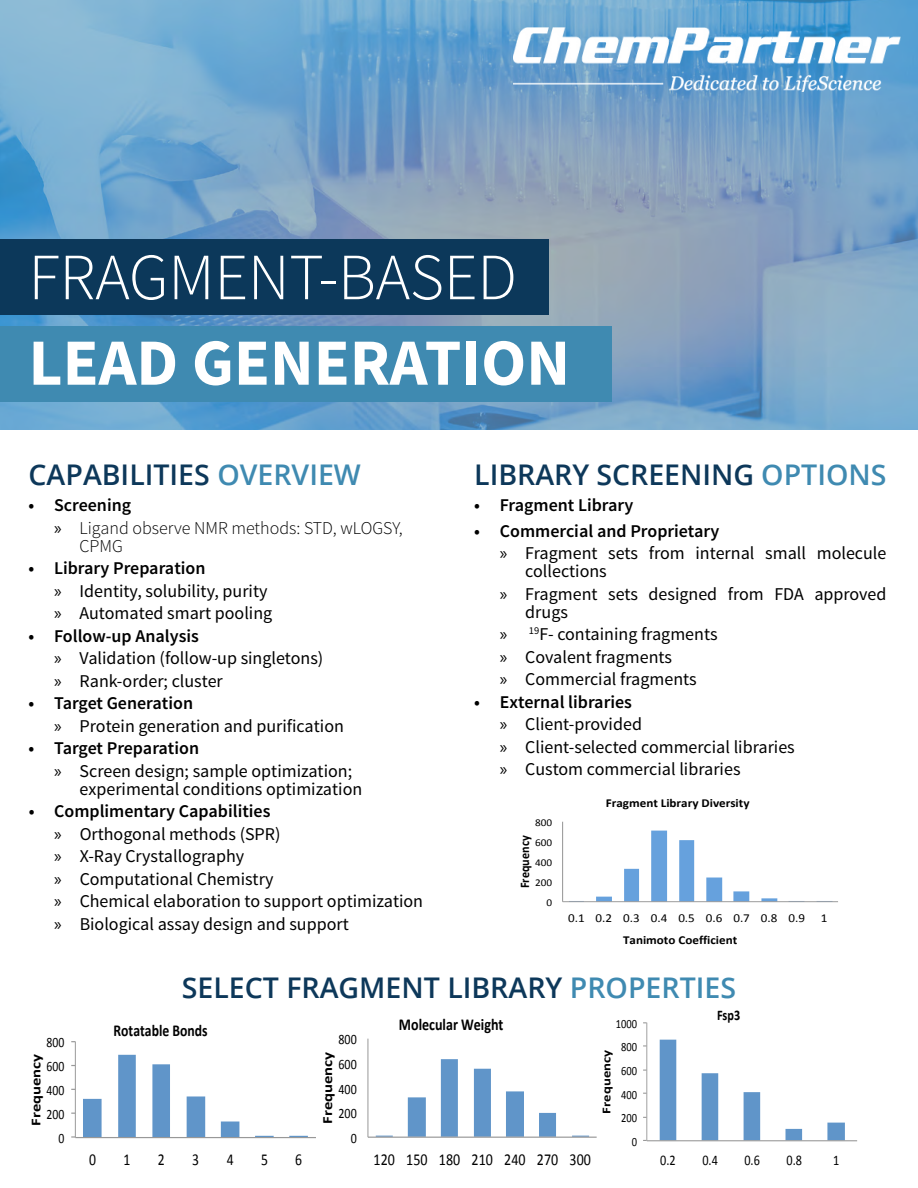
<style>
.page{position:relative;width:918px;height:1188px;background:#fff}
.page>*{position:absolute;margin:0;border:0;box-sizing:border-box;transform-origin:0 0}
.t1{font:700 66px "Source Sans Pro";color:#fff}
.t2{font:300 66px "Source Sans Pro";color:#fff}
.t3{font:600 28.5px "Open Sans";color:#0d385a}
.t4{font:18px/22.5px "Source Sans Pro";color:#000}
.t5{font:300 18px/22.5px "Source Sans Pro";color:#000}
.t6{font:600 18px "Source Sans Pro";color:#000}
.t7{font:16.65px "Calibri";color:#000;scale:.84 1}
.t8{font:700 16.65px "Calibri";color:#000;scale:.84 1}
.t9{font:700 16.65px "Calibri";color:#000;scale:.82 1}
.t10{font:16.65px "Calibri";color:#000;scale:.82 1}
.t11{font:14.7px "Calibri";color:#000;scale:.83 1}
.t12{font:700 14.7px "Calibri";color:#000;scale:.83 1}
.t13{font:14.4px "Calibri";color:#000;scale:.84 1}
.t14{font:14.25px "Calibri";color:#000;scale:.82 1}
.t15{font:700 13.95px "Calibri";color:#000;scale:1.19 1}
.t16{font:700 13.65px "Calibri";color:#000;scale:1.22 1}
.t17{font:700 13.05px "Calibri";color:#000;scale:.93 1}
.t18{font:12.6px "Calibri";color:#000;scale:.83 1}
.t19{font:700 12.3px "Calibri";color:#000;scale:1.2 1}
.t20{font:700 12.15px "Calibri";color:#000;scale:1.08 1}
.t21{font:12.15px "Calibri";color:#000;scale:1.08 1}
.t22{font:10.5px "Calibri";color:#000;scale:1.08 1}
.s1{color:#3f8ab1}
.s2{font-weight:600}
.s3{font-family:"Myriad Pro";font-weight:400}
.s4{font-family:"Myriad Pro"}
</style>
<div class="page">
<svg style="left:660px;top:1040px;width:185px;height:100px"></svg>
<hr style="left:646px;top:1023px;width:1px;height:118px;background:#989898">
<hr style="left:647px;top:1140px;width:210px;height:1px;background:#989898">
<svg style="left:376px;top:1059px;width:213px;height:78px"></svg>
<hr style="left:367px;top:1039px;width:1px;height:98px;background:#989898">
<hr style="left:368px;top:1137px;width:229px;height:1px;background:#989898">
<svg style="left:0;top:0;width:918px;height:429px;background:#78a4c7"></svg>
<img style="left:513px;top:27px;width:387px;height:65px">
<div style="left:0;top:240px;width:549px;height:75px;background:#0c385a"></div>
<div style="left:0;top:327px;width:612px;height:75px;background:#3f8ab1"></div>
<svg style="left:596px;top:831px;width:182px;height:70px"></svg>
<hr style="left:562px;top:822px;width:1px;height:80px;background:#989898">
<hr style="left:563px;top:901px;width:275px;height:1px;background:#989898">
<svg style="left:83px;top:1055px;width:225px;height:82px"></svg>
<hr style="left:75px;top:1041px;width:1px;height:97px;background:#989898">
<hr style="left:75px;top:1137px;width:241px;height:1px;background:#989898">
<h1 class="t2" style="left:29px;top:237px;width:490px">FRAGMENT-BASED</h1>
<h1 class="t1" style="left:29px;top:320px;width:543px">LEAD GENERATION</h1>
<h2 class="t3" style="left:29px;top:455px;width:334px">CAPABILITIES <span class="s1">OVERVIEW</span></h2>
<p class="t5" style="left:54px;top:494px;width:350px;text-indent:-26px"><span class="s2">• Screening<br></span><span class="s3">»</span> Ligand observe NMR methods: STD, wLOGSY,</p>
<p class="t5" style="left:80px;top:535px;width:45px">CPMG</p>
<p class="t4" style="left:54px;top:558px;width:220px;text-indent:-26px"><span class="s2">• Library Preparation<br></span><span class="s4">»</span> Identity, solubility, purity <span class="s4">»</span> Automated smart pooling</p>
<p class="t4" style="left:54px;top:625px;width:271px;text-indent:-26px"><span class="s2">• Follow-up Analysis<br></span><span class="s4">»</span> Validation (follow-up singletons) <span class="s4">»</span> Rank-order; cluster</p>
<p class="t4" style="left:54px;top:693px;width:291px;text-indent:-26px"><span class="s2">• Target Generation<br></span><span class="s4">»</span> Protein generation and purification</p>
<p class="t4" style="left:54px;top:738px;width:300px;text-indent:-26px"><span class="s2">• Target Preparation<br></span><span class="s4">»</span> Screen design; sample optimization;</p>
<p class="t4" style="left:80px;top:778px;width:284px">experimental conditions optimization</p>
<p class="t4" style="left:54px;top:801px;width:370px;text-indent:-26px"><span class="s2">• Complimentary Capabilities<br></span><span class="s4">»</span> Orthogonal methods (SPR)<br><span class="s4">»</span> X-Ray Crystallography<br><span class="s4">»</span> Computational Chemistry<br><span class="s4">»</span> Chemical elaboration to support optimization <span class="s4">»</span> Biological assay design and support</p>
<h2 class="t3" style="left:474px;top:455px;width:414px">LIBRARY SCREENING <span class="s1">OPTIONS</span></h2>
<p class="t6" style="left:474px;top:494px;width:161px">• Fragment Library</p>
<p class="t4" style="left:500px;top:520px;width:388px;text-indent:-26px"><span class="s2">• Commercial and Proprietary<br></span><span class="s4">»</span> Fragment sets from internal small molecule</p>
<p class="t4" style="left:500px;top:561px;width:388px;text-indent:26px">collections<br><span class="s4">»</span> Fragment sets designed from FDA approved</p>
<p class="t4" style="left:500px;top:601px;width:219px;text-indent:26px">drugs<br><span class="s4">»</span> <sup>19</sup>F- containing fragments <span class="s4">»</span> Covalent fragments<br><span class="s4">»</span> Commercial fragments</p>
<p class="t4" style="left:500px;top:691px;width:297px;text-indent:-26px"><span class="s2">• External libraries<br></span><span class="s4">»</span> Client-provided<br><span class="s4">»</span> Client-selected commercial libraries <span class="s4">»</span> Custom commercial libraries</p>
<p class="t22" style="left:535px;top:816px;width:17px">800</p>
<p class="t17" style="left:517px;top:888px;width:58px;rotate:-90deg">Frequency</p>
<p class="t22" style="left:535px;top:836px;width:17px">600</p>
<p class="t22" style="left:535px;top:856px;width:17px">400</p>
<p class="t22" style="left:535px;top:876px;width:17px">200</p>
<p class="t22" style="left:547px;top:896px;width:7px">0</p>
<p class="t20" style="left:606px;top:795px;width:135px">Fragment Library Diversity</p>
<p class="t21" style="left:568px;top:910px;width:221px">0.1 0.2 0.3 0.4 0.5 0.6 0.7 0.8 0.9</p>
<p class="t21" style="left:821px;top:910px;width:8px">1</p>
<p class="t20" style="left:623px;top:932px;width:107px">Tanimoto Coefficient</p>
<h2 class="t3" style="left:182px;top:968px;width:556px">SELECT FRAGMENT LIBRARY <span class="s1">PROPERTIES</span></h2>
<p class="t14" style="left:47px;top:1033px;width:23px">800</p>
<p class="t16" style="left:27px;top:1126px;width:61px;rotate:-90deg">Frequency</p>
<p class="t14" style="left:47px;top:1057px;width:23px">600</p>
<p class="t14" style="left:47px;top:1081px;width:23px">400</p>
<p class="t14" style="left:47px;top:1106px;width:23px">200</p>
<p class="t9" style="left:114px;top:1020px;width:116px">Rotatable Bonds</p>
<p class="t13" style="left:339px;top:1030px;width:23px">800</p>
<p class="t15" style="left:319px;top:1124px;width:62px;rotate:-90deg">Frequency</p>
<p class="t13" style="left:339px;top:1055px;width:23px">600</p>
<p class="t13" style="left:339px;top:1080px;width:23px">400</p>
<p class="t13" style="left:339px;top:1104px;width:23px">200</p>
<p class="t8" style="left:399px;top:1014px;width:126px">Molecular Weight</p>
<p class="t18" style="left:616px;top:1016px;width:27px">1000</p>
<p class="t19" style="left:598px;top:1114px;width:54px;rotate:-90deg">Frequency</p>
<p class="t18" style="left:621px;top:1039px;width:21px">800</p>
<p class="t18" style="left:621px;top:1063px;width:21px">600</p>
<p class="t18" style="left:621px;top:1086px;width:21px">400</p>
<p class="t18" style="left:621px;top:1110px;width:21px">200</p>
<p class="t12" style="left:717px;top:1006px;width:30px">Fsp3</p>
<p class="t14" style="left:59px;top:1130px;width:9px">0</p>
<p class="t13" style="left:351px;top:1129px;width:9px">0</p>
<p class="t18" style="left:632px;top:1134px;width:8px">0</p>
<p class="t10" style="left:89px;top:1149px;width:10px">0</p>
<p class="t10" style="left:123px;top:1149px;width:10px">1</p>
<p class="t10" style="left:158px;top:1149px;width:10px">2</p>
<p class="t10" style="left:192px;top:1149px;width:10px">3</p>
<p class="t10" style="left:227px;top:1149px;width:10px">4</p>
<p class="t10" style="left:261px;top:1149px;width:10px">5</p>
<p class="t10" style="left:295px;top:1149px;width:10px">6</p>
<p class="t7" style="left:374px;top:1148px;width:260px">120 150 180 210 240 270 300</p>
<p class="t11" style="left:660px;top:1151px;width:20px">0.2</p>
<p class="t11" style="left:702px;top:1151px;width:20px">0.4</p>
<p class="t11" style="left:744px;top:1151px;width:20px">0.6</p>
<p class="t11" style="left:787px;top:1151px;width:20px">0.8</p>
<p class="t11" style="left:833px;top:1151px;width:9px">1</p>
</div>
